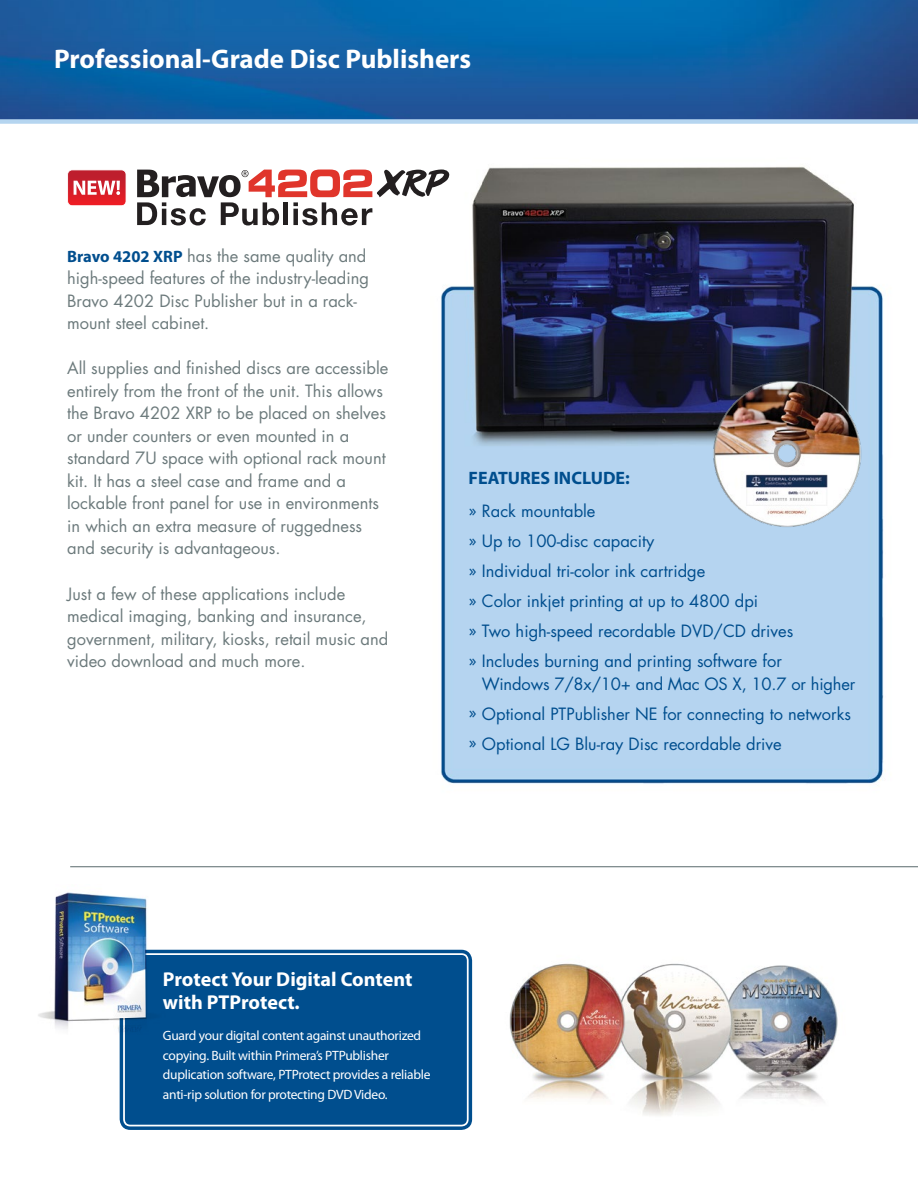
<style>
.page{position:relative;width:918px;height:1188px;background:#fff}
.page>*{position:absolute;margin:0;border:0;box-sizing:border-box;transform-origin:0 0}
.t1{font:700 27px "Myriad Pro";color:#fff}
.t2{font:700 20.1px/23.2px "Myriad Pro";color:#fff}
.t3{font:700 18px "Myriad Pro";color:#004e8e}
.t4{font:16.5px/22.5px "Futura";color:#6c7a7c}
.t5{font:16.5px/30px "Futura";color:#004e8e}
.t6{font:13.5px/19.5px "Myriad Pro";letter-spacing:-.02em;color:#fff}
.s1{font-family:"Myriad Pro";font-weight:700;color:#004e8e}
</style>
<div class="page">
<img style="left:0;top:0;width:918px;height:119px">
<div style="left:0;top:119px;width:918px;height:5px;background:#b5d5f0"></div>
<img style="left:415px;top:166px;width:471px;height:618px">
<hr style="left:70px;top:866px;width:848px;height:1px;background:#6c7a7c">
<img style="left:690px;top:356px;width:196px;height:201px">
<svg style="left:137px;top:170px;width:312px;height:56px"></svg>
<div style="left:120px;top:950px;width:352px;height:180px;background:#004e8e;border-radius:11px"></div>
<div style="left:114px;top:944px;width:363px;height:191px;border:2px solid #fff;border-radius:15px"></div>
<div style="left:123px;top:953px;width:346px;height:173px;border:2px solid #fff;border-radius:6px"></div>
<img style="left:38px;top:892px;width:128px;height:149px">
<img style="left:509px;top:963px;width:329px;height:153px">
<svg style="left:67px;top:170px;width:59px;height:36px;background:#dc535c"></svg>
<h1 class="t1" style="left:54px;top:42px;width:419px">Professional-Grade Disc Publishers</h1>
<p class="t4" style="left:67px;top:244px;width:303px"><span class="s1">Bravo 4202 XRP</span> has the same quality and high-speed features of the industry-leading Bravo 4202 Disc Publisher but in a rack&shy;mount steel cabinet.</p>
<p class="t4" style="left:67px;top:357px;width:323px">All supplies and finished discs are accessible entirely from the front of the unit. This allows the Bravo 4202 XRP to be placed on shelves or under counters or even mounted in a standard 7U space with optional rack mount kit. It has a steel case and frame and a lockable front panel for use in environments in which an extra measure of ruggedness and security is advantageous.</p>
<p class="t4" style="left:67px;top:582px;width:323px">Just a few of these applications include medical imaging, banking and insurance, government, military, kiosks, retail music and video download and much more.</p>
<p class="t3" style="left:469px;top:467px;width:163px">FEATURES INCLUDE:</p>
<p class="t5" style="left:469px;top:496px;width:326px">» Rack mountable<br>» Up to 100-disc capacity<br>» Individual tri-color ink cartridge<br>» Color inkjet printing at up to 4800 dpi<br>» Two high-speed recordable DVD/CD drives » Includes burning and printing software for</p>
<p class="t5" style="left:469px;top:669px;width:388px;text-indent:13px">Windows 7/8x/10+ and Mac OS X, 10.7 or higher » Optional PTPublisher NE for connecting to networks » Optional LG Blu-ray Disc recordable drive</p>
<p class="t2" style="left:163px;top:967px;width:251px">Protect Your Digital Content with PTProtect.</p>
<p class="t6" style="left:163px;top:1026px;width:269px">Guard your digital content against unauthorized copying. Built within Primera’s PTPublisher duplication software, PTProtect provides a reliable anti-rip solution for protecting DVD Video.</p>
</div>
